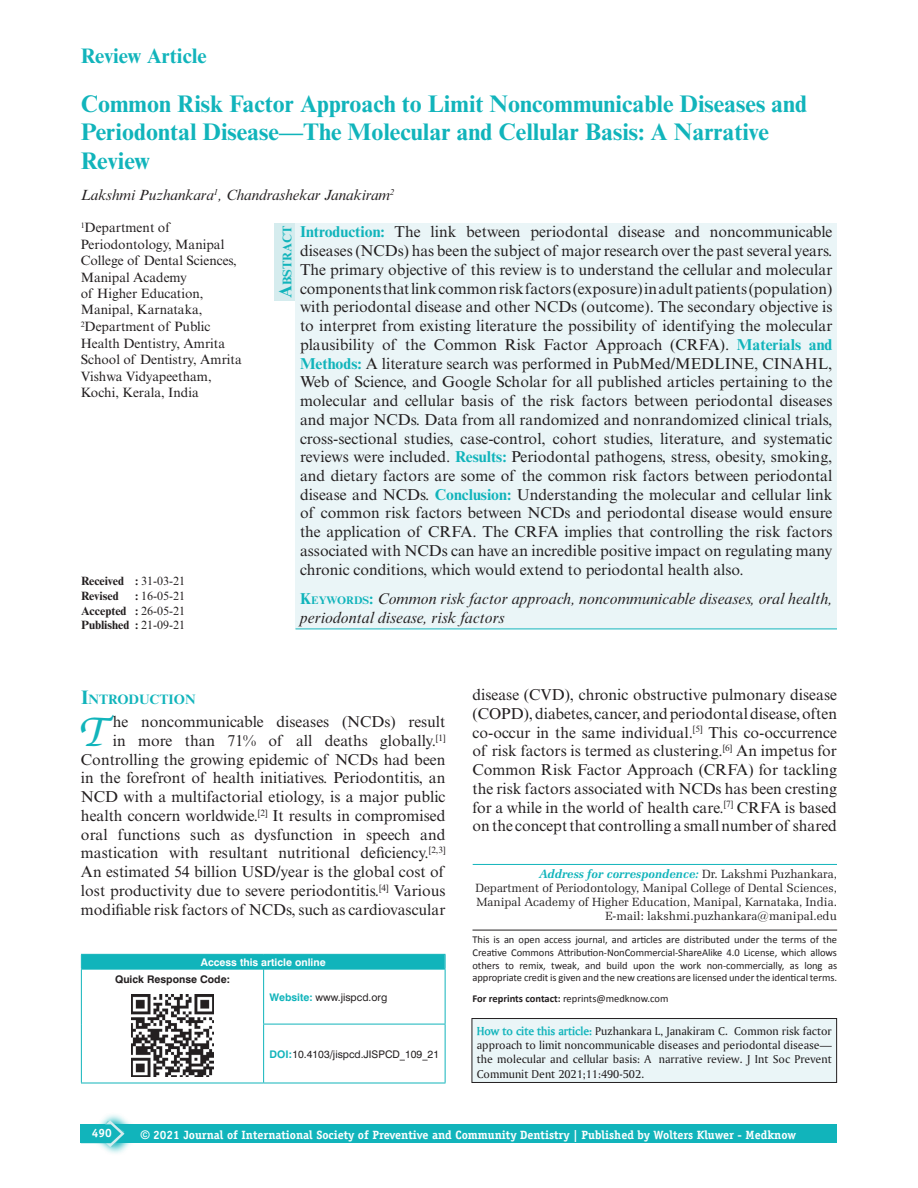
<style>
.page{position:relative;width:918px;height:1188px;background:#fff}
.page>*{position:absolute;margin:0;border:0;box-sizing:border-box;transform-origin:0 0}
.t1{font:italic 500 46.35px "Zapf Chancery IT Cby BT";color:#11b4bb}
.t2{font:700 24px/28.5px "Times New Roman MT Std";color:#11b4bb}
.t3{font:700 21px "Times New Roman MT Std";color:#11b4bb}
.t4{font:15.75px/18.8px "Times New Roman MT Std";color:#231f20;text-align:justify}
.t5{font:italic 15.75px/18.8px "Times New Roman MT Std";color:#231f20}
.t6{font:italic 15px "Times New Roman MT Std";color:#231f20}
.t7{font:700 13.65px "Times New Roman MT Std";color:#11b4bb}
.t8{font:13.5px/16.5px "Times New Roman MT Std";color:#231f20}
.t9{font:700 12.6px "Times New Roman MT Std";color:#11b4bb}
.t10{font:12px/14.2px "Ameretto Normal";color:#231f20;text-align:justify}
.t11{font:12px/14.2px "Zapf Elliptical 711 BT";color:#231f20;text-align:right}
.t12{font:700 12px "Officina Serif Std";color:#fff}
.t13{font:12px/14.7px "Times New Roman MT Std";color:#231f20;text-align:justify}
.t14{font:700 12px/14.7px "Times New Roman MT Std";color:#231f20}
.t15{font:10.5px/12.8px "Calibri";letter-spacing:-.005em;color:#231f20;text-align:justify}
.t16{font:10.5px "Swiss 721 BT";color:#231f20}
.t17{font:700 10.5px "Swiss 721 BT";color:#fff}
.t18{font:700 10.5px "Swiss 721 BT";color:#231f20}
.s1{font-weight:400}
.s2{font-weight:700}
.s3{font-weight:700;color:#11b4bb}
.s4{font-weight:700;font-style:normal;color:#11b4bb}
.s5{font-weight:700;font-style:normal;font-size:10.95px;color:#11b4bb}
.s6{font-size:18px}
.s7{font-size:19.5px}
.s8{font-weight:700;font-style:italic;color:#11b4bb}
.s9{font-family:"Ameretto";font-weight:700;color:#11b4bb}
.s10{font-family:"Arial MT Std"}
</style>
<div class="page">
<div style="left:81px;top:1124px;width:756px;height:19px;background:#11b4bb"></div>
<svg style="left:102px;top:1114px;width:29px;height:40px"></svg>
<svg style="left:81px;top:1120px;width:44px;height:27px"></svg>
<svg style="left:445px;top:955px;width:1px;height:14px"></svg>
<hr style="left:81px;top:1083px;width:183px;height:1px;background:#11b4bb">
<svg style="left:81px;top:955px;width:1px;height:14px"></svg>
<hr style="left:81px;top:954px;width:183px;height:1px;background:#11b4bb">
<hr style="left:264px;top:954px;width:182px;height:1px;background:#11b4bb">
<hr style="left:81px;top:969px;width:1px;height:55px;background:#11b4bb">
<hr style="left:81px;top:1024px;width:1px;height:59px;background:#11b4bb">
<hr style="left:81px;top:969px;width:183px;height:1px;background:#11b4bb">
<hr style="left:263px;top:969px;width:1px;height:55px;background:#11b4bb">
<hr style="left:264px;top:969px;width:182px;height:1px;background:#11b4bb">
<hr style="left:445px;top:969px;width:1px;height:55px;background:#11b4bb">
<hr style="left:263px;top:1024px;width:1px;height:59px;background:#11b4bb">
<hr style="left:263px;top:1024px;width:183px;height:1px;background:#11b4bb">
<hr style="left:445px;top:1024px;width:1px;height:59px;background:#11b4bb">
<hr style="left:264px;top:1083px;width:182px;height:1px;background:#11b4bb">
<div style="left:82px;top:954px;width:363px;height:15px;background:#11b4bb"></div>
<img style="left:131px;top:994px;width:83px;height:83px">
<div style="left:296px;top:223px;width:541px;height:356px;background:#eaf5f7"></div>
<div style="left:296px;top:575px;width:541px;height:54px;background:#eaf5f7"></div>
<hr style="left:296px;top:629px;width:541px;height:1px;background:#11b4bb">
<div style="left:274px;top:223px;width:22px;height:78px;background:#d5ecee"></div>
<hr style="left:473px;top:864px;width:364px;height:1px;background:#11b4bb">
<hr style="left:472px;top:930px;width:365px;height:1px;background:#231f20">
<div style="left:472px;top:1019px;width:365px;height:63px;background:#eaf5f7"></div>
<div style="left:472px;top:1018px;width:365px;height:65px;border:1px solid #231f20"></div>
<h3 class="t3" style="left:81px;top:43px;width:127px">Review Article</h3>
<h2 class="t2" style="left:81px;top:89px;width:728px">Common Risk Factor Approach to Limit Noncommunicable Diseases and<br>Periodontal Disease—The Molecular and Cellular Basis: A Narrative<br>Review</h2>
<p class="t6" style="left:81px;top:186px;width:315px">Lakshmi Puzhankara<sup>1</sup>, Chandrashekar Janakiram<sup>2</sup></p>
<p class="t8" style="left:81px;top:219px;width:163px"><sup>1</sup>Department of<br>Periodontology, Manipal<br>College of Dental Sciences,<br>Manipal Academy<br>of Higher Education,<br>Manipal, Karnataka,<br><sup>2</sup>Department of Public<br>Health Dentistry, Amrita<br>School of Dentistry, Amrita<br>Vishwa Vidyapeetham,<br>Kochi, Kerala, India</p>
<p class="t14" style="left:81px;top:574px;width:106px">Received : <span class="s1">31-03-21<br></span>Revised</p>
<p class="t13" style="left:81px;top:589px;width:106px;text-indent:54px"><span class="s2">:</span> 16-05-21<br><span class="s2">Accepted :</span> 26-05-21<br><span class="s2">Published :</span> 21-09-21</p>
<p class="t4" style="left:300px;top:223px;width:534px"><span class="s3">Introduction:</span> The link between periodontal disease and noncommunicable diseases (NCDs) has been the subject of major research over the past several years.<br>The primary objective of this review is to understand the cellular and molecular components that link common risk factors (exposure) in adult patients (population) with periodontal disease and other NCDs (outcome). The secondary objective is to interpret from existing literature the possibility of identifying the molecular plausibility of the Common Risk Factor Approach (CRFA). <span class="s3">Materials and Methods:</span> A literature search was performed in PubMed/MEDLINE, CINAHL, Web of Science, and Google Scholar for all published articles pertaining to the molecular and cellular basis of the risk factors between periodontal diseases and major NCDs. Data from all randomized and nonrandomized clinical trials, cross-sectional studies, case-control, cohort studies, literature, and systematic reviews were included. <span class="s3">Results:</span> Periodontal pathogens, stress, obesity, smoking, and dietary factors are some of the common risk factors between periodontal disease and NCDs. <span class="s3">Conclusion:</span> Understanding the molecular and cellular link of common risk factors between NCDs and periodontal disease would ensure the application of CRFA. The CRFA implies that controlling the risk factors associated with NCDs can have an incredible positive impact on regulating many chronic conditions, which would extend to periodontal health also.</p>
<p class="t5" style="left:300px;top:590px;width:534px"><span class="s4">K</span><span class="s5">EYWORDS</span><span class="s4">:</span> Common risk factor approach, noncommunicable diseases, oral health, periodontal disease, risk factors</p>
<p class="t9" style="left:279px;top:298px;width:74px;rotate:-90deg"><span class="s6">A</span>BSTRACT</p>
<p class="t7" style="left:81px;top:691px;width:116px"><span class="s7">I</span>NTRODUCTION</p>
<h1 class="t1" style="left:79px;top:707px;width:29px">T</h1>
<p class="t4" style="left:81px;top:712px;width:366px;text-align:right">he noncommunicable diseases (NCDs) result<br>in more than 71% of all deaths globally.<sup>[1] </sup>Controlling the growing epidemic of NCDs had been in the forefront of health initiatives. Periodontitis, an NCD with a multifactorial etiology, is a major public health concern worldwide.<sup>[2]</sup> It results in compromised oral functions such as dysfunction in speech and mastication with resultant nutritional deficiency.<sup>[2,3] </sup>An estimated 54 billion USD/year is the global cost of lost productivity due to severe periodontitis.<sup>[4]</sup> Various modifiable risk factors of NCDs, such as cardiovascular</p>
<p class="t17" style="left:201px;top:955px;width:126px">Access this article online</p>
<p class="t18" style="left:115px;top:972px;width:116px">Quick Response Code:</p>
<p class="t16" style="left:270px;top:990px;width:119px"><span class="s3">Website:</span> www.jispcd.org</p>
<p class="t16" style="left:270px;top:1047px;width:171px"><span class="s3">DOI:</span> 10.4103/jispcd.JISPCD_109_21</p>
<p class="t4" style="left:472px;top:685px;width:366px">disease (CVD), chronic obstructive pulmonary disease (COPD), diabetes, cancer, and periodontal disease, often co-occur in the same individual.<sup>[5]</sup> This co-occurrence of risk factors is termed as clustering.<sup>[6]</sup> An impetus for Common Risk Factor Approach (CRFA) for tackling the risk factors associated with NCDs has been cresting for a while in the world of health care.<sup>[7]</sup> CRFA is based on the concept that controlling a small number of shared</p>
<p class="t11" style="left:475px;top:866px;width:363px"><span class="s8">Address for correspondence:</span> Dr. Lakshmi Puzhankara, Department of Periodontology, Manipal College of Dental Sciences, Manipal Academy of Higher Education, Manipal, Karnataka, India.<br>E-mail: lakshmi.puzhankara@manipal.edu</p>
<p class="t15" style="left:472px;top:933px;width:366px">This is an open access journal, and articles are distributed under the terms of the Creative Commons Attribution-NonCommercial-ShareAlike 4.0 License, which allows others to remix, tweak, and build upon the work non-commercially, as long as appropriate credit is given and the new creations are licensed under the identical terms.</p>
<p class="t15" style="left:472px;top:993px;width:198px"><span class="s2">For reprints contact:</span> reprints@medknow.com</p>
<p class="t10" style="left:477px;top:1024px;width:356px"><span class="s9">How to cite this article:</span> Puzhankara L, Janakiram C. Common risk factor approach to limit noncommunicable diseases and periodontal disease— the molecular and cellular basis: A narrative review. J Int Soc Prevent Communit Dent 2021;11:490-502.</p>
<p class="t12" style="left:92px;top:1126px;width:22px">490</p>
<p class="t12" style="left:141px;top:1127px;width:657px"><span class="s10">©</span> 2021 Journal of International Society of Preventive and Community Dentistry | Published by Wolters Kluwer ‑ Medknow</p>
</div>
